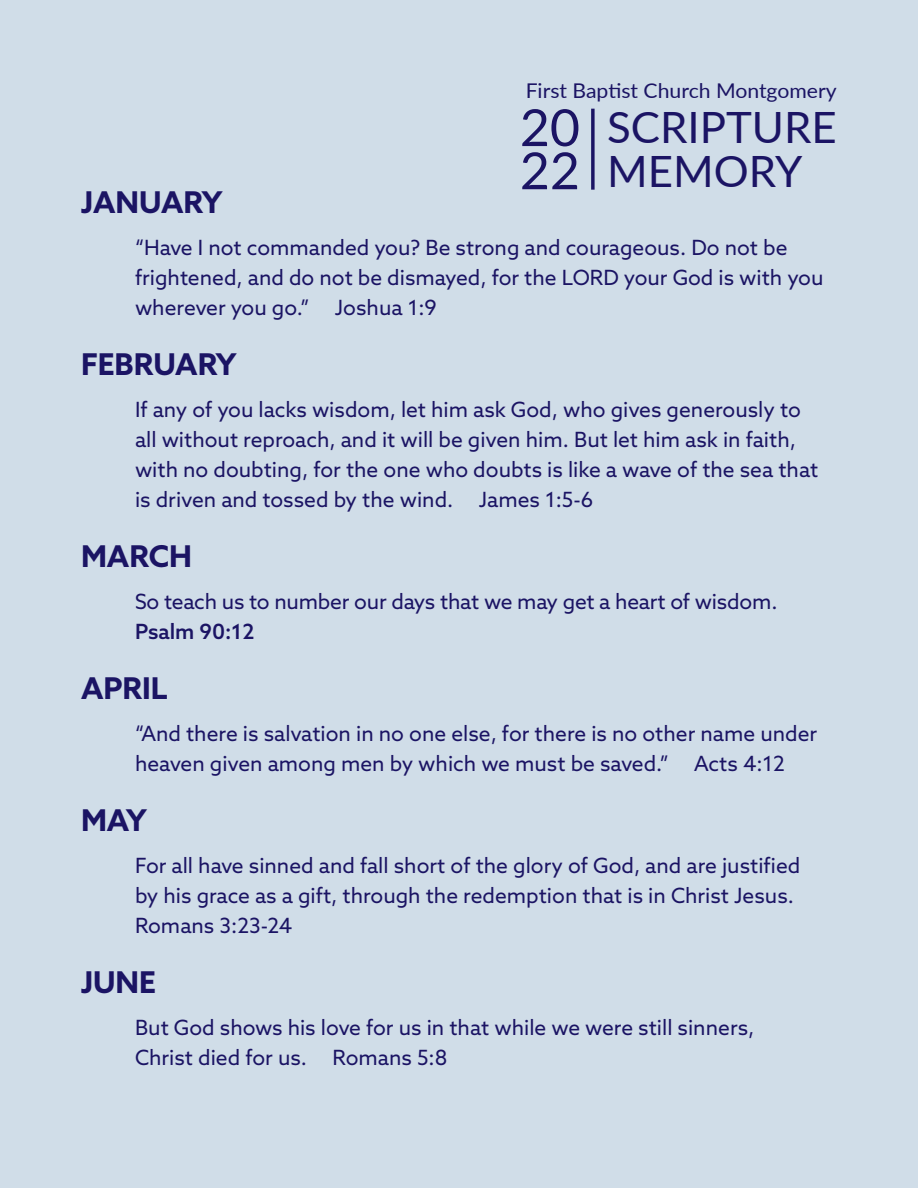
<style>
.page{position:relative;width:918px;height:1188px;background:#d0dde8}
.page>*{position:absolute;margin:0;border:0;box-sizing:border-box;transform-origin:0 0}
.t1{font:51.15px/43.2px "Lato";color:#1b1464}
.t2{font:43.2px/43.5px "Lato";color:#1b1464}
.Paragraph_Style_1{font:700 30px "Azo Sans";color:#1b1464}
.t3{font:21px/30px "Azo Sans";color:#1b1464}
.t4{font:500 21px "Azo Sans";color:#1b1464}
.t5{font:20.25px "Lato";color:#1b1464;scale:1.04 1}
</style>
<div class="page">
<svg style="left:591px;top:109px;width:4px;height:81px"></svg>
<p class="t5" style="left:526px;top:77px;width:301px">First Baptist Church Montgomery</p>
<p class="t1" style="left:520px;top:104px;width:62px">20<br>22</p>
<p class="t2" style="left:607px;top:104px;width:231px">SCRIPTURE<br>MEMORY</p>
<p class="Paragraph_Style_1" style="left:81px;top:183px;width:143px">JANUARY</p>
<p class="t3" style="left:135px;top:233px;width:690px">“Have I not commanded you? Be strong and courageous. Do not be frightened, and do not be dismayed, for the LORD your God is with you wherever you go.” Joshua 1:9</p>
<p class="Paragraph_Style_1" style="left:81px;top:345px;width:157px">FEBRUARY</p>
<p class="t3" style="left:135px;top:395px;width:685px">If any of you lacks wisdom, let him ask God, who gives generously to all without reproach, and it will be given him. But let him ask in faith, with no doubting, for the one who doubts is like a wave of the sea that is driven and tossed by the wind. James 1:5-6</p>
<p class="Paragraph_Style_1" style="left:81px;top:537px;width:113px">MARCH</p>
<p class="t3" style="left:135px;top:587px;width:644px">So teach us to number our days that we may get a heart of wisdom.</p>
<p class="t4" style="left:135px;top:618px;width:121px">Psalm 90:12</p>
<p class="Paragraph_Style_1" style="left:81px;top:669px;width:88px">APRIL</p>
<p class="t3" style="left:135px;top:719px;width:684px">“And there is salvation in no one else, for there is no other name under heaven given among men by which we must be saved.” Acts 4:12</p>
<p class="Paragraph_Style_1" style="left:81px;top:801px;width:67px">MAY</p>
<p class="t3" style="left:135px;top:851px;width:667px">For all have sinned and fall short of the glory of God, and are justified by his grace as a gift, through the redemption that is in Christ Jesus.<br>Romans 3:23-24</p>
<p class="Paragraph_Style_1" style="left:81px;top:963px;width:77px">JUNE</p>
<p class="t3" style="left:135px;top:1013px;width:621px">But God shows his love for us in that while we were still sinners,</p>
<p class="t3" style="left:135px;top:1043px;width:314px">Christ died for us. Romans 5:8</p>
</div>
